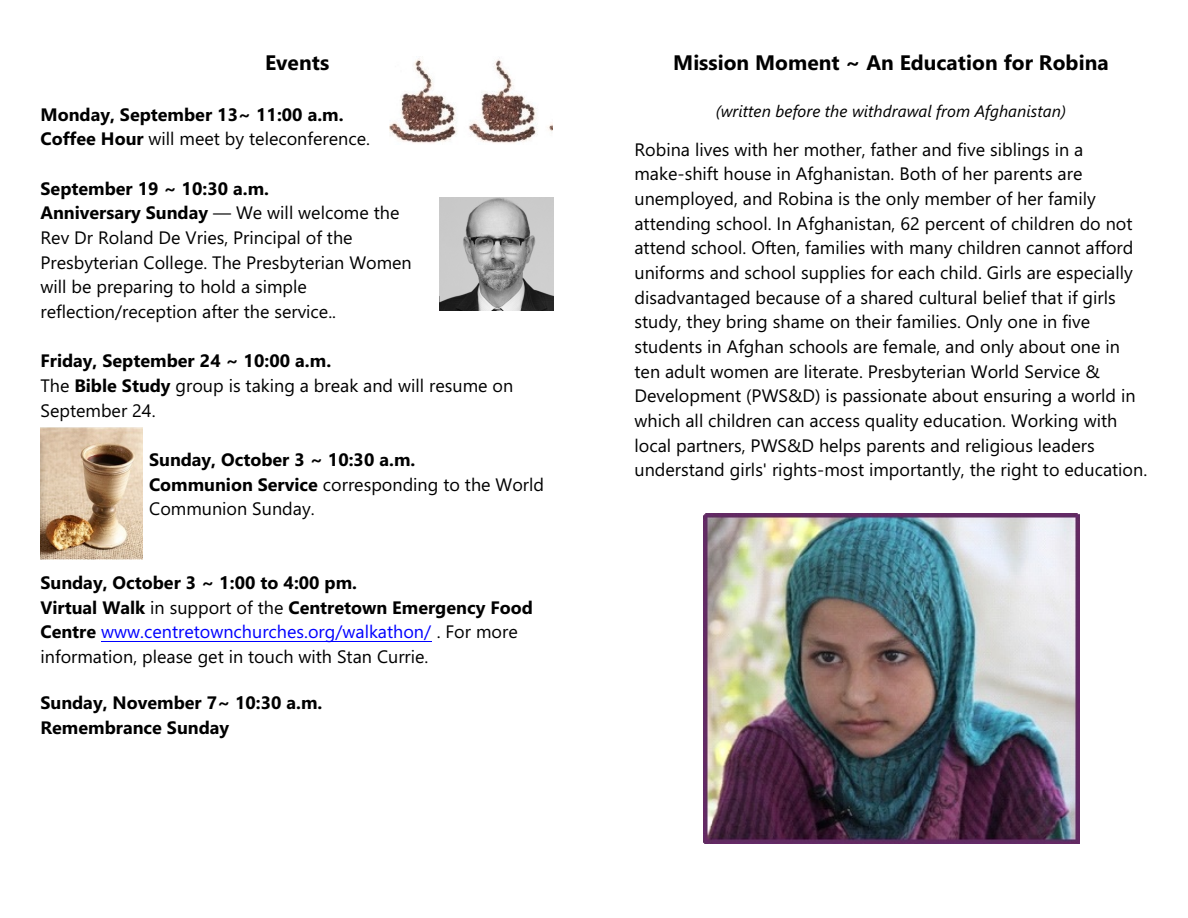
<style>
.page{position:relative;width:1188px;height:918px;background:#fff}
.page>*{position:absolute;margin:0;border:0;box-sizing:border-box;transform-origin:0 0}
.t1{font:700 21px "Segoe UI";color:#000}
.t2{font:18px/24.6px "Segoe UI";color:#000}
.t3{font:700 18px/24.6px "Segoe UI";color:#000}
.t4{font:italic 16.5px "Segoe UI";color:#000}
.s1{font-weight:400}
.s2{font-weight:700}
.s3{font-weight:400;color:#00f}
</style>
<div class="page">
<img style="left:390px;top:57px;width:162px;height:86px">
<img style="left:40px;top:428px;width:103px;height:132px">
<img style="left:439px;top:197px;width:115px;height:113px">
<hr style="left:101px;top:641px;width:331px;height:1px;background:#00f">
<img style="left:703px;top:513px;width:376px;height:331px">
<p class="t1" style="left:265px;top:55px;width:66px">Events</p>
<p class="t3" style="left:40px;top:104px;width:331px">Monday, September 13~ 11:00 a.m.<br>Coffee Hour <span class="s1">will meet by teleconference.</span></p>
<p class="t2" style="left:40px;top:178px;width:373px"><span class="s2">September 19 ~ 10:30 a.m.<br>Anniversary Sunday</span> — We will welcome the Rev Dr Roland De Vries, Principal of the Presbyterian College. The Presbyterian Women will be preparing to hold a simple reflection/reception after the service..</p>
<p class="t2" style="left:40px;top:350px;width:474px"><span class="s2">Friday, September 24 ~ 10:00 a.m.<br></span>The <span class="s2">Bible Study</span> group is taking a break and will resume on<br>September 24.</p>
<p class="t3" style="left:149px;top:449px;width:396px">Sunday, October 3 ~ 10:30 a.m.<br>Communion Service <span class="s1">corresponding to the World<br>Communion Sunday.</span></p>
<p class="t3" style="left:40px;top:572px;width:494px">Sunday, October 3 ~ 1:00 to 4:00 pm.<br>Virtual Walk <span class="s1">in support of the</span> Centretown Emergency Food Centre <span class="s3">www.centretownchurches.org/walkathon/</span> <span class="s1">. For more information, please get in touch with Stan Currie.</span></p>
<p class="t3" style="left:40px;top:692px;width:284px">Sunday, November 7~ 10:30 a.m.<br>Remembrance Sunday</p>
<p class="t1" style="left:673px;top:55px;width:437px">Mission Moment ~ An Education for Robina</p>
<p class="t4" style="left:716px;top:105px;width:352px">(written before the withdrawal from Afghanistan)</p>
<p class="t2" style="left:634px;top:139px;width:514px">Robina lives with her mother, father and five siblings in a make-shift house in Afghanistan. Both of her parents are unemployed, and Robina is the only member of her family attending school. In Afghanistan, 62 percent of children do not attend school. Often, families with many children cannot afford uniforms and school supplies for each child. Girls are especially disadvantaged because of a shared cultural belief that if girls study, they bring shame on their families. Only one in five students in Afghan schools are female, and only about one in ten adult women are literate. Presbyterian World Service &amp; Development (PWS&amp;D) is passionate about ensuring a world in which all children can access quality education. Working with local partners, PWS&amp;D helps parents and religious leaders understand girls' rights-most importantly, the right to education.</p>
</div>
